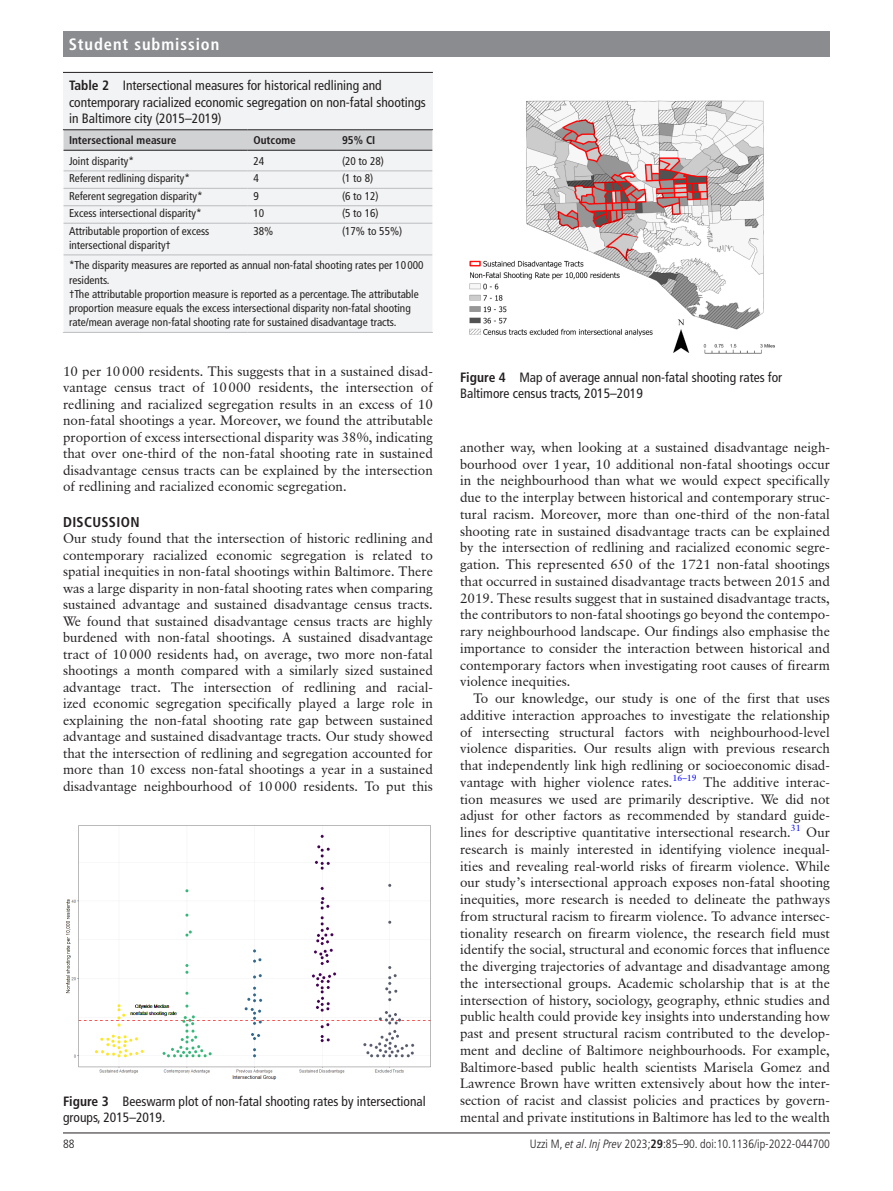
<style>
.page{position:relative;width:893px;height:1191px;background:#fff}
.page>*{position:absolute;margin:0;border:0;box-sizing:border-box;transform-origin:0 0}
.t1{font:700 condensed 16.5px "Frutiger LT Pro";letter-spacing:.055em;color:#fff}
.t2{font:700 condensed 14.25px "Frutiger LT Pro";letter-spacing:.025em;color:#231f20}
.t3{font:13.5px/16.8px "Classical Garamond BT";color:#231f20;text-align:justify}
.t4{font:condensed 13.5px/16.5px "Frutiger LT Pro";color:#231f20}
.t5{font:300 condensed 12px "Frutiger LT Pro";color:#231f20}
.t6{font:condensed 11.25px/14.2px "Frutiger LT Pro";color:#231f20}
.t7{font:700 condensed 11.25px "Frutiger LT Pro";color:#231f20}
.t8{font:9px "Classical Garamond BT";color:#00f}
.s1{font-weight:700}
.s2{font-style:italic}
</style>
<div class="page">
<hr style="left:63px;top:1132px;width:767px;height:1px;background:#231f20">
<div style="left:63px;top:31px;width:767px;height:25px;background:#8a8c8f"></div>
<div style="left:63px;top:72px;width:370px;height:260px;background:#f2f3f4"></div>
<hr style="left:63px;top:72px;width:370px;height:1px;background:#231f20">
<hr style="left:63px;top:129px;width:184px;height:1px;background:#231f20">
<hr style="left:248px;top:129px;width:88px;height:1px;background:#231f20">
<hr style="left:336px;top:129px;width:97px;height:1px;background:#231f20">
<hr style="left:63px;top:223px;width:185px;height:1px;background:#bcbdc0">
<hr style="left:248px;top:223px;width:88px;height:1px;background:#bcbdc0">
<hr style="left:248px;top:255px;width:88px;height:1px;background:#bcbdc0">
<hr style="left:336px;top:223px;width:97px;height:1px;background:#bcbdc0">
<hr style="left:336px;top:255px;width:97px;height:1px;background:#bcbdc0">
<hr style="left:63px;top:255px;width:185px;height:1px;background:#bcbdc0">
<hr style="left:63px;top:332px;width:184px;height:1px;background:#bcbdc0">
<hr style="left:248px;top:332px;width:88px;height:1px;background:#bcbdc0">
<hr style="left:336px;top:332px;width:97px;height:1px;background:#bcbdc0">
<hr style="left:63px;top:223px;width:1px;height:32px;background:#fff">
<hr style="left:63px;top:255px;width:1px;height:77px;background:#fff">
<svg style="left:63px;top:130px;width:370px;height:93px"></svg>
<img style="left:65px;top:825px;width:366px;height:255px">
<img style="left:469px;top:100px;width:306px;height:254px">
<p class="t1" style="left:69px;top:34px;width:152px">Student submission</p>
<p class="t4" style="left:69px;top:78px;width:358px"><span class="s1">Table 2</span> Intersectional measures for historical redlining and contemporary racialized economic segregation on non-fatal shootings in Baltimore city (2015–2019)</p>
<p class="t7" style="left:69px;top:134px;width:109px">Intersectional measure</p>
<p class="t7" style="left:254px;top:134px;width:44px">Outcome</p>
<p class="t7" style="left:342px;top:134px;width:35px">95% CI</p>
<p class="t6" style="left:69px;top:154px;width:66px">Joint disparity*</p>
<p class="t6" style="left:254px;top:154px;width:12px">24</p>
<p class="t6" style="left:342px;top:154px;width:44px">(20 to 28)</p>
<p class="t6" style="left:69px;top:171px;width:122px">Referent redlining disparity*</p>
<p class="t6" style="left:254px;top:171px;width:7px">4</p>
<p class="t6" style="left:342px;top:171px;width:33px">(1 to 8)</p>
<p class="t6" style="left:69px;top:189px;width:135px">Referent segregation disparity*</p>
<p class="t6" style="left:254px;top:189px;width:7px">9</p>
<p class="t6" style="left:342px;top:189px;width:38px">(6 to 12)</p>
<p class="t6" style="left:69px;top:206px;width:134px">Excess intersectional disparity*</p>
<p class="t6" style="left:254px;top:206px;width:12px">10</p>
<p class="t6" style="left:342px;top:206px;width:38px">(5 to 16)</p>
<p class="t6" style="left:69px;top:224px;width:142px">Attributable proportion of excess intersectional disparity†</p>
<p class="t6" style="left:254px;top:224px;width:21px">38%</p>
<p class="t6" style="left:342px;top:224px;width:62px">(17% to 55%)</p>
<p class="t6" style="left:69px;top:258px;width:356px">*The disparity measures are reported as annual non-fatal shooting rates per 10 000 residents.<br>†The attributable proportion measure is reported as a percentage. The attributable proportion measure equals the excess intersectional disparity non-fatal shooting rate/mean average non-fatal shooting rate for sustained disadvantage tracts.</p>
<p class="t3" style="left:63px;top:363px;width:371px">10 per 10000 residents. This suggests that in a sustained disad&shy;vantage census tract of 10000 residents, the intersection of redlining and racialized segregation results in an excess of 10 non-fatal shootings a year. Moreover, we found the attributable proportion of excess intersectional disparity was 38%, indicating that over one-third of the non-fatal shooting rate in sustained disadvantage census tracts can be explained by the intersection of redlining and racialized economic segregation.</p>
<p class="t2" style="left:63px;top:513px;width:78px">DISCUSSION</p>
<p class="t3" style="left:63px;top:530px;width:371px">Our study found that the intersection of historic redlining and contemporary racialized economic segregation is related to spatial inequities in non-fatal shootings within Baltimore. There was a large disparity in non-fatal shooting rates when comparing sustained advantage and sustained disadvantage census tracts.<br>We found that sustained disadvantage census tracts are highly burdened with non-fatal shootings. A sustained disadvantage tract of 10000 residents had, on average, two more non-fatal shootings a month compared with a similarly sized sustained advantage tract. The intersection of redlining and racial&shy;ized economic segregation specifically played a large role in explaining the non-fatal shooting rate gap between sustained advantage and sustained disadvantage tracts. Our study showed that the intersection of redlining and segregation accounted for more than 10 excess non-fatal shootings a year in a sustained disadvantage neighbourhood of 10000 residents. To put this</p>
<p class="t4" style="left:63px;top:1092px;width:364px"><span class="s1">Figure 3</span> Beeswarm plot of non-fatal shooting rates by intersectional groups, 2015–2019.</p>
<p class="t4" style="left:460px;top:369px;width:324px"><span class="s1">Figure 4</span> Map of average annual non-fatal shooting rates for<br>Baltimore census tracts, 2015–2019</p>
<p class="t3" style="left:460px;top:438px;width:371px">another way, when looking at a sustained disadvantage neigh&shy;bourhood over 1year, 10 additional non-fatal shootings occur in the neighbourhood than what we would expect specifically due to the interplay between historical and contemporary struc&shy;tural racism. Moreover, more than one-third of the non-fatal shooting rate in sustained disadvantage tracts can be explained by the intersection of redlining and racialized economic segre&shy;gation. This represented 650 of the 1721 non-fatal shootings that occurred in sustained disadvantage tracts between 2015 and 2019. These results suggest that in sustained disadvantage tracts, the contributors to non-fatal shootings go beyond the contempo&shy;rary neighbourhood landscape. Our findings also emphasise the importance to consider the interaction between historical and contemporary factors when investigating root causes of firearm violence inequities.</p>
<p class="t3" style="left:460px;top:690px;width:371px;text-indent:14px">To our knowledge, our study is one of the first that uses additive interaction approaches to investigate the relationship of intersecting structural factors with neighbourhood-level violence disparities. Our results align with previous research that independently link high redlining or socioeconomic disad&shy;vantage with higher violence rates.<sup>16–19</sup> The additive interac&shy;tion measures we used are primarily descriptive. We did not adjust for other factors as recommended by standard guide&shy;lines for descriptive quantitative intersectional research.</p>
<p class="t8" style="left:791px;top:822px;width:11px">31</p>
<p class="t3" style="left:460px;top:823px;width:371px;text-indent:346px">Our research is mainly interested in identifying violence inequal&shy;ities and revealing real-world risks of firearm violence. While our study’s intersectional approach exposes non-fatal shooting inequities, more research is needed to delineate the pathways from structural racism to firearm violence. To advance intersec&shy;tionality research on firearm violence, the research field must identify the social, structural and economic forces that influence the diverging trajectories of advantage and disadvantage among the intersectional groups. Academic scholarship that is at the intersection of history, sociology, geography, ethnic studies and public health could provide key insights into understanding how past and present structural racism contributed to the develop&shy;ment and decline of Baltimore neighbourhoods. For example, Baltimore-based public health scientists Marisela Gomez and Lawrence Brown have written extensively about how the inter&shy;section of racist and classist policies and practices by govern&shy;mental and private institutions in Baltimore has led to the wealth</p>
<p class="t5" style="left:63px;top:1136px;width:13px">88</p>
<p class="t5" style="left:530px;top:1136px;width:302px">Uzzi M, <span class="s2">et al</span>. <span class="s2">Inj Prev</span> 2023;<span class="s1">29</span>:85–90. doi:10.1136/ip-2022-044700</p>
</div>
